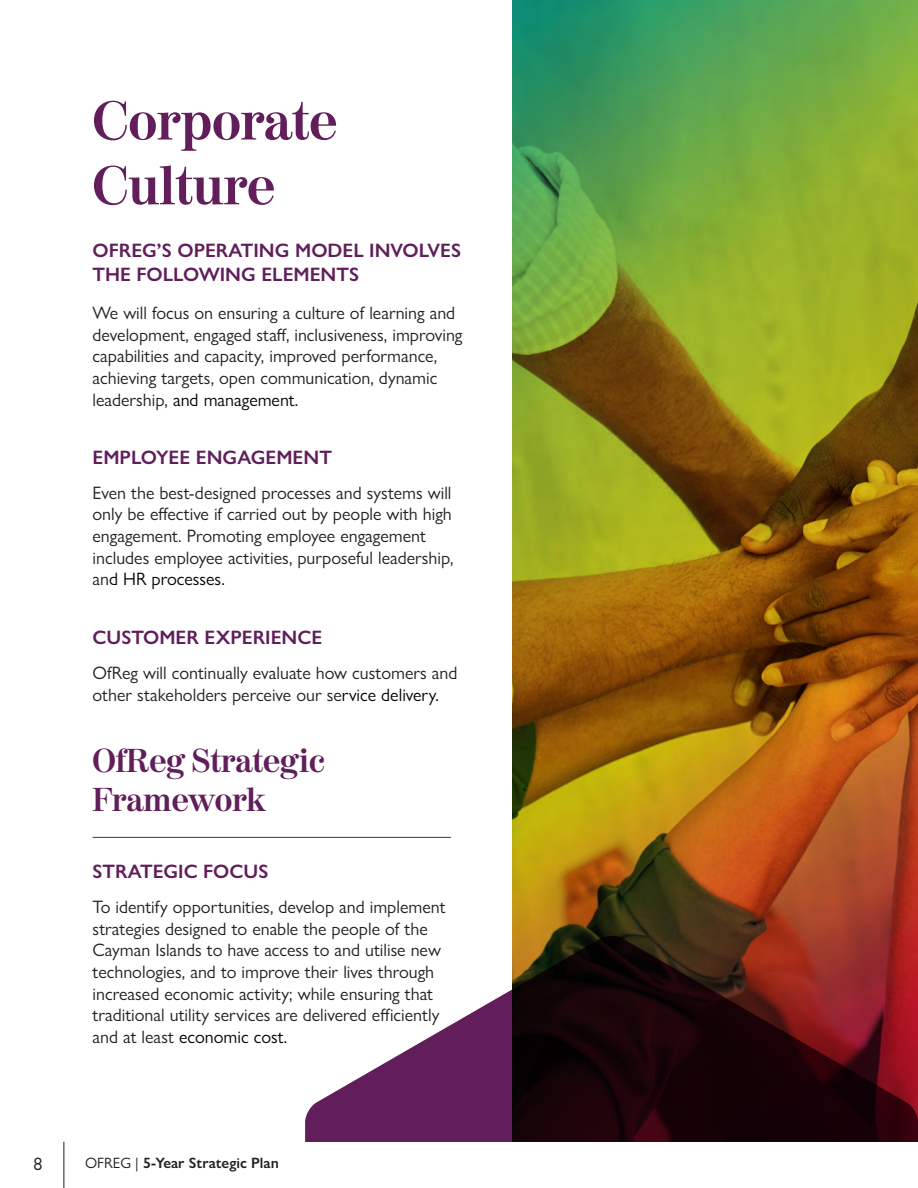
<style>
.page{position:relative;width:918px;height:1188px;background:#fff}
.page>*{position:absolute;margin:0;border:0;box-sizing:border-box;transform-origin:0 0}
.t1{font:700 54px/64.8px "Moderno FB";color:#611e5b}
.t2{font:700 33px/39.6px "Moderno FB";color:#601e5b}
.t3{font:600 19.5px/23.4px "Gill Sans Nova";color:#601e5b}
.t4{font:18px/21.6px "Gill Sans Nova";color:#231f20}
.t5{font:600 15px "Gill Sans Nova";color:#231f20}
.s1{color:#040503}
.s2{font-weight:400}
</style>
<div class="page">
<img style="left:513px;top:0;width:405px;height:936px">
<svg style="left:305px;top:936px;width:613px;height:206px"></svg>
<hr style="left:64px;top:1142px;width:1px;height:46px;background:#231f20">
<hr style="left:93px;top:837px;width:358px;height:1px;background:#601e5b">
<h1 class="t1" style="left:93px;top:91px;width:246px">Corporate<br>Culture</h1>
<p class="t3" style="left:93px;top:239px;width:370px">OFREG’S OPERATING MODEL INVOLVES<br>THE FOLLOWING ELEMENTS</p>
<p class="t4" style="left:93px;top:302px;width:371px">We will focus on ensuring a culture of learning and development, engaged staff, inclusiveness, improving capabilities and capacity, improved performance, achieving targets, open communication, dynamic leadership, <span class="s1">and management.</span></p>
<p class="t3" style="left:93px;top:446px;width:241px">EMPLOYEE ENGAGEMENT</p>
<p class="t4" style="left:93px;top:482px;width:363px">Even the best-designed processes and systems will only be effective if carried out by people with high engagement. Promoting employee engagement includes employee activities, purposeful leadership, an<span class="s1">d HR processes.</span></p>
<p class="t3" style="left:93px;top:626px;width:231px">CUSTOMER EXPERIENCE</p>
<p class="t4" style="left:93px;top:662px;width:366px">OfReg will continually evaluate how customers and other stakeholders perceive our se<span class="s1">rvice delivery.</span></p>
<h2 class="t2" style="left:93px;top:742px;width:234px">OfReg Strategic<br>Framework</h2>
<p class="t3" style="left:93px;top:860px;width:177px">STRATEGIC FOCUS</p>
<p class="t4" style="left:93px;top:896px;width:355px">To identify opportunities, develop and implement strategies designed to enable the people of the Cayman Islands to have access to and utilise new technologies, and to improve their lives through increased economic activity; while ensuring that traditional utility services are delivered efficiently and at least <span class="s1">economic cost.</span></p>
<p class="t4" style="left:34px;top:1153px;width:10px">8</p>
<p class="t5" style="left:85px;top:1154px;width:195px"><span class="s2">OFREG |</span> 5-Year Strategic Plan</p>
</div>
